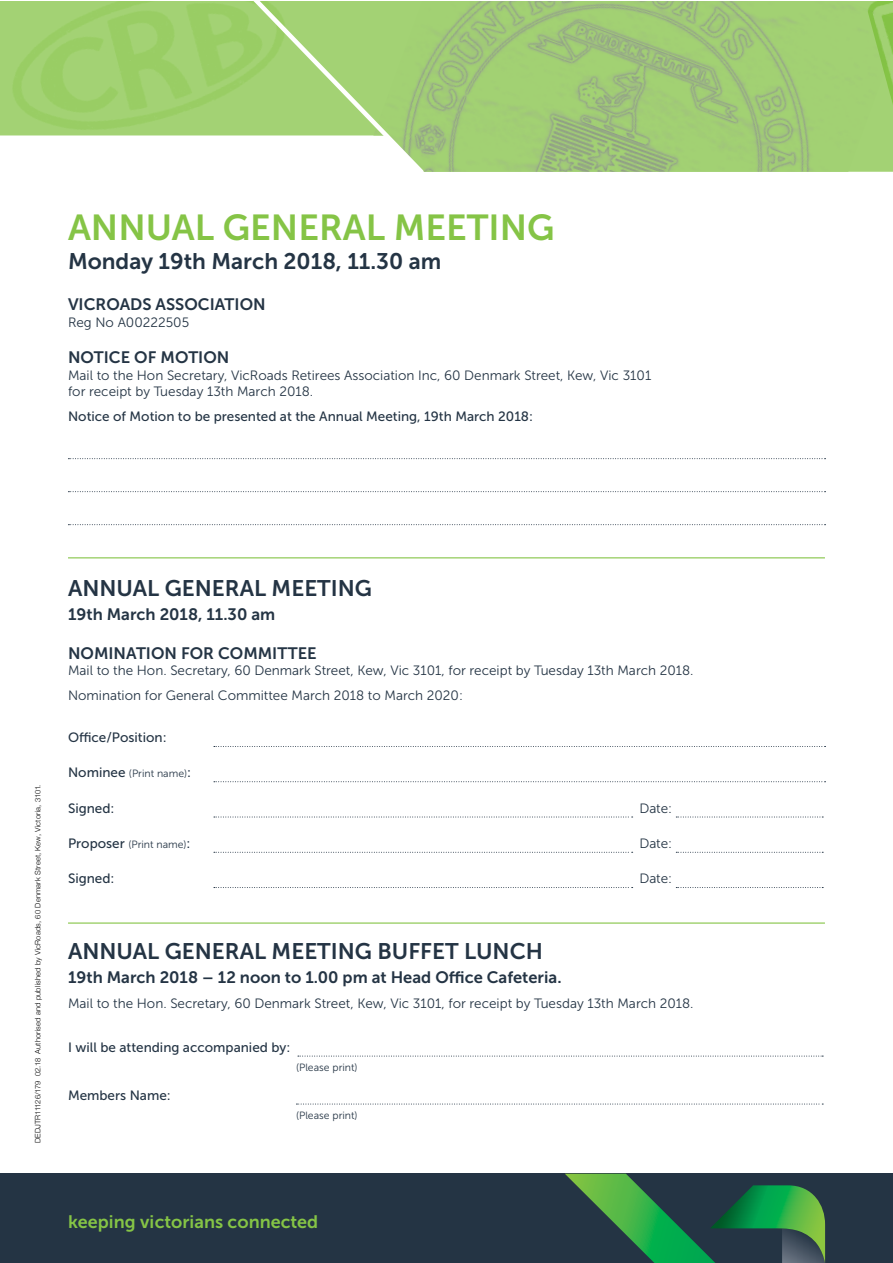
<style>
.page{position:relative;width:893px;height:1263px;background:#fff}
.page>*{position:absolute;margin:0;border:0;box-sizing:border-box;transform-origin:0 0}
.t1{font:36px "Museo Sans 700";color:#85c446}
.t2{font:22.5px "Museo Sans 700";color:#243444}
.t3{font:18px "Museo Sans 700";color:#85c446}
.t4{font:16.5px "Museo Sans 700";color:#243444}
.t5{font:13.5px/16.5px "Museo Sans 300";color:#243444}
.t6{font:13.5px "Museo Sans 500";color:#243444}
.t7{font:10.5px "Museo Sans 300";color:#243444}
.t8{font:300 7.5px "Helvetica Neue";letter-spacing:.025em;color:#000}
.s1{font-family:"Museo Sans 500";font-size:13.5px}
</style>
<div class="page">
<svg style="left:0;top:1px;width:229px;height:135px;background:#9fd06e"></svg>
<img style="left:428px;top:1px;width:464px;height:171px">
<svg style="left:229px;top:1px;width:199px;height:171px"></svg>
<div style="left:0;top:1174px;width:892px;height:89px;background:#243444"></div>
<svg style="left:565px;top:1174px;width:260px;height:89px"></svg>
<svg style="left:68px;top:458px;width:758px;height:1px"></svg>
<svg style="left:68px;top:491px;width:758px;height:1px"></svg>
<svg style="left:68px;top:524px;width:758px;height:1px"></svg>
<svg style="left:214px;top:746px;width:612px;height:1px"></svg>
<svg style="left:214px;top:781px;width:612px;height:1px"></svg>
<svg style="left:214px;top:817px;width:419px;height:1px"></svg>
<svg style="left:676px;top:817px;width:147px;height:1px"></svg>
<svg style="left:214px;top:852px;width:419px;height:1px"></svg>
<svg style="left:676px;top:852px;width:147px;height:1px"></svg>
<svg style="left:214px;top:887px;width:419px;height:1px"></svg>
<svg style="left:676px;top:887px;width:147px;height:1px"></svg>
<svg style="left:298px;top:1056px;width:525px;height:1px"></svg>
<svg style="left:296px;top:1104px;width:527px;height:1px"></svg>
<hr style="left:68px;top:557px;width:757px;height:2px;background:#85c446">
<hr style="left:68px;top:922px;width:757px;height:2px;background:#85c446">
<h1 class="t1" style="left:68px;top:207px;width:488px">ANNUAL GENERAL MEETING</h1>
<h2 class="t2" style="left:68px;top:249px;width:375px">Monday 19th March 2018, 11.30 am</h2>
<p class="t4" style="left:68px;top:295px;width:199px">VICROADS ASSOCIATION</p>
<p class="t5" style="left:68px;top:314px;width:123px">Reg No A00222505</p>
<p class="t4" style="left:68px;top:348px;width:163px">NOTICE OF MOTION</p>
<p class="t5" style="left:68px;top:367px;width:585px">Mail to the Hon Secretary, VicRoads Retirees Association Inc, 60 Denmark Street, Kew, Vic 3101 for receipt by Tuesday 13th March 2018.</p>
<p class="t6" style="left:68px;top:409px;width:467px">Notice of Motion to be presented at the Annual Meeting, 19th March 2018:</p>
<p class="t8" style="left:33px;top:1143px;width:360px;rotate:-90deg">DEDJTR11126/179 02.18 Authorised and published by VicRoads, 60 Denmark Street, Kew, Victoria, 3101.</p>
<h2 class="t2" style="left:68px;top:576px;width:305px">ANNUAL GENERAL MEETING</h2>
<p class="t4" style="left:68px;top:605px;width:209px">19th March 2018, 11.30 am</p>
<p class="t4" style="left:68px;top:644px;width:250px">NOMINATION FOR COMMITTEE</p>
<p class="t5" style="left:68px;top:658px;width:627px;line-height:25px">Mail to the Hon. Secretary, 60 Denmark Street, Kew, Vic 3101, for receipt by Tuesday 13th March 2018.<br>Nomination for General Committee March 2018 to March 2020:</p>
<p class="t6" style="left:68px;top:730px;width:100px">Office/Position:</p>
<p class="t7" style="left:68px;top:768px;width:125px"><span class="s1">Nominee</span> (Print name)<span class="s1">:</span></p>
<p class="t6" style="left:68px;top:800px;width:48px">Signed:</p>
<p class="t5" style="left:639px;top:800px;width:34px">Date:</p>
<p class="t7" style="left:68px;top:838px;width:124px"><span class="s1">Proposer</span> (Print name)<span class="s1">:</span></p>
<p class="t5" style="left:639px;top:835px;width:34px">Date:</p>
<p class="t6" style="left:68px;top:871px;width:48px">Signed:</p>
<p class="t5" style="left:639px;top:870px;width:34px">Date:</p>
<h2 class="t2" style="left:68px;top:939px;width:476px">ANNUAL GENERAL MEETING BUFFET LUNCH</h2>
<p class="t4" style="left:68px;top:968px;width:495px">19th March 2018 – 12 noon to 1.00 pm at Head Office Cafeteria.</p>
<p class="t5" style="left:68px;top:995px;width:627px">Mail to the Hon. Secretary, 60 Denmark Street, Kew, Vic 3101, for receipt by Tuesday 13th March 2018.</p>
<p class="t6" style="left:68px;top:1039px;width:224px">I will be attending accompanied by:</p>
<p class="t7" style="left:296px;top:1061px;width:63px">(Please print)</p>
<p class="t6" style="left:68px;top:1087px;width:104px">Members Name:</p>
<p class="t7" style="left:296px;top:1109px;width:63px">(Please print)</p>
<h3 class="t3" style="left:68px;top:1212px;width:252px">keeping victorians connected</h3>
</div>
